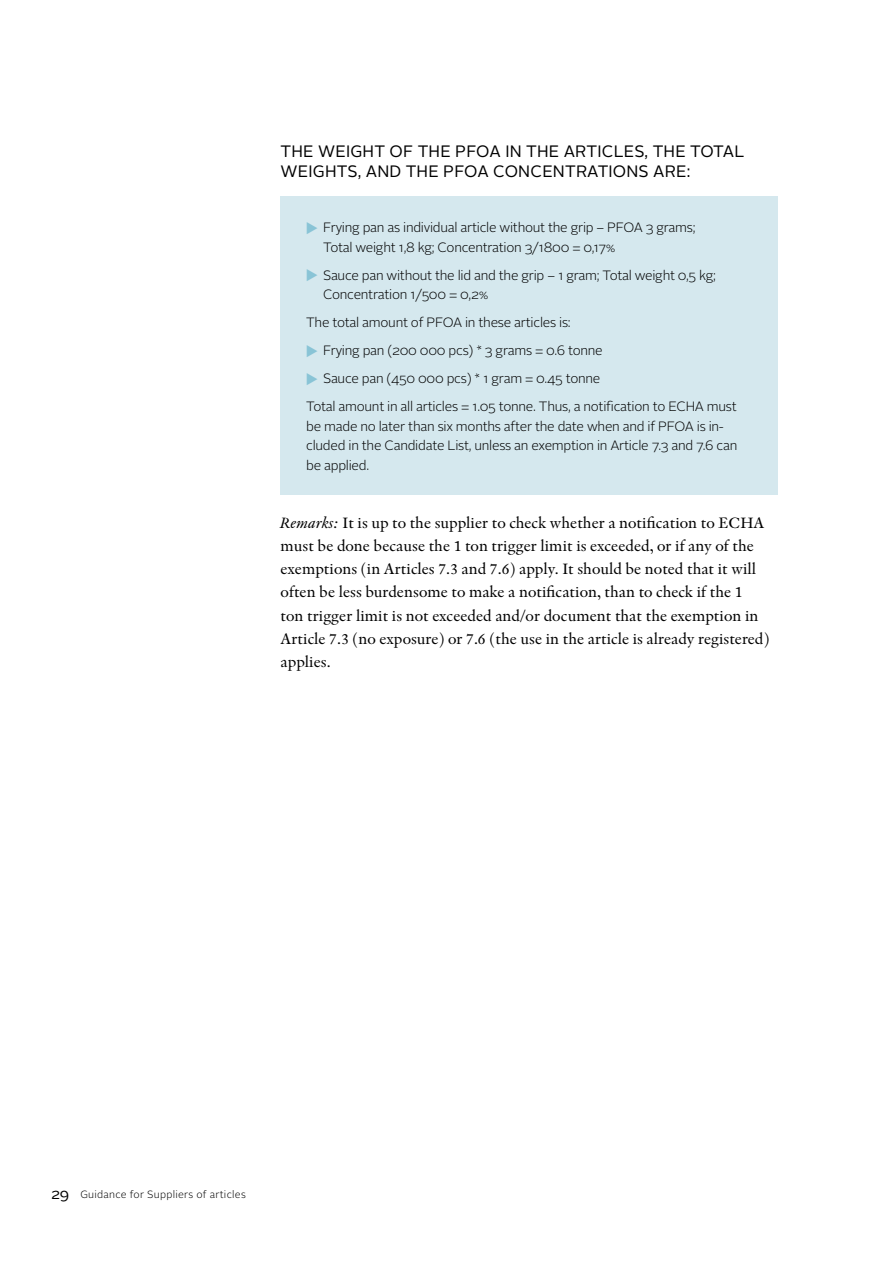
<style>
.page{position:relative;width:893px;height:1263px;background:#fff}
.page>*{position:absolute;margin:0;border:0;box-sizing:border-box;transform-origin:0 0}
.t1{font:16.5px "Alright Sans";letter-spacing:.01em;color:#000}
.t2{font:15.75px/23.2px "Indigo TOP";color:#000}
.t3{font:300 13.5px/28px "Alright Sans";letter-spacing:-.02em;color:#000}
.t4{font:300 10.5px "Alright Sans";letter-spacing:.025em;color:#000}
.s1{font-family:"STIX General";font-weight:400;font-size:11.25px;color:#89c4d6}
.s2{font-style:italic}
.s3{font-weight:400;font-size:15px}
</style>
<div class="page">
<div style="left:281px;top:196px;width:497px;height:299px;background:#d5e8ee"></div>
<p class="t1" style="left:281px;top:140px;width:149px">THE WEIGHT OF THE</p>
<p class="t1" style="left:455px;top:140px;width:83px">PFOA IN THE</p>
<p class="t1" style="left:564px;top:140px;width:12px">ART</p>
<p class="t1" style="left:597px;top:140px;width:16px">ICLE</p>
<p class="t1" style="left:634px;top:140px;width:30px">S, THE</p>
<p class="t1" style="left:690px;top:140px;width:12px">TOTAL</p>
<p class="t1" style="left:281px;top:160px;width:137px">WEIGHTS, AND THE</p>
<p class="t1" style="left:443px;top:160px;width:134px">PFOA CONCENTRAT</p>
<p class="t1" style="left:609px;top:160px;width:57px">IONS ARE</p>
<p class="t1" style="left:687px;top:160px;width:5px">:</p>
<p class="t3" style="left:306px;top:214px;width:311px"><span class="s1">▶</span> Frying pan as individual article without the grip – PFO</p>
<p class="t3" style="left:634px;top:214px;width:63px">A 3 grams;</p>
<p class="t3" style="left:306px;top:233px;width:411px;text-indent:17px">Total weight 1,8 kg; Concentration 3/1800 = 0,17%<br><span class="s1">▶</span> Sauce pan without the lid and the grip – 1 gram; Total weight 0,5 kg;</p>
<p class="t3" style="left:306px;top:281px;width:184px;text-indent:17px">Concentration 1/500 = 0,2%<br>The total amount of PFO</p>
<p class="t3" style="left:306px;top:309px;width:432px;text-indent:147px">A in these articles is:<br><span class="s1">▶</span> Frying pan (200 000 pcs) * 3 grams = 0.6 tonne<br><span class="s1">▶</span> Sauce pan (450 000 pcs) * 1 gram = 0.45 tonne<br>Total amount in all articles = 1.05 tonne. Thus, a notification to ECHA must</p>
<p class="t3" style="left:306px;top:412px;width:362px">be made no later than six months after the date when and if PFO</p>
<p class="t3" style="left:306px;top:416px;width:433px;line-height:19.5px;text-indent:379px">A is in&shy;cluded in the Candidate List, unless an exemption in Article 7.3 and 7.6 can be applied.</p>
<p class="t2" style="left:281px;top:511px;width:490px"><span class="s2">Remarks:</span> It is up to the supplier to check whether a notification to ECHA must be done because the 1 ton trigger limit is exceeded, or if any of the exemptions (in Articles 7.3 and 7.6) apply. It should be noted that it will often be less burdensome to make a notification, than to check if the 1 ton trigger limit is not exceeded and/or document that the exemption in Article 7.3 (no exposure) or 7.6 (the use in the article is already registered) applies.</p>
<p class="t4" style="left:51px;top:1187px;width:196px"><span class="s3">29</span> Guidance for Suppliers of articles</p>
</div>
